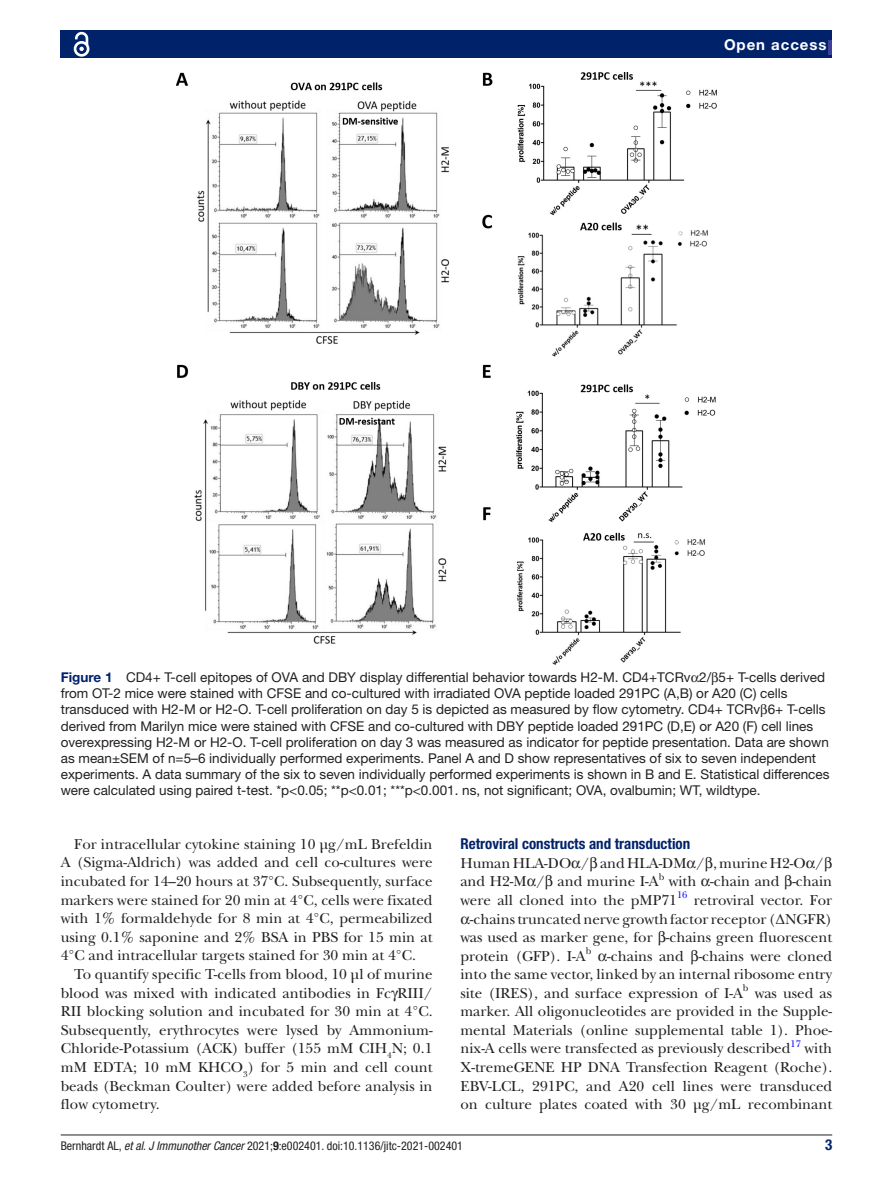
<style>
.page{position:relative;width:893px;height:1191px;background:#fff}
.page>*{position:absolute;margin:0;border:0;box-sizing:border-box;transform-origin:0 0}
.t1{font:15px/18.6px "New Baskerville";color:#231f20;text-align:justify}
.t2{font:700 condensed 15px "Helvetica Neue LT Std";color:#00226b}
.t3{font:700 15px "Helvetica Neue LT Std";letter-spacing:.065em;color:#fff}
.t4{font:13.5px/16.2px "Helvetica Neue LT Std";color:#231f20}
.t5{font:condensed 12px "Helvetica Neue LT Std";color:#231f20}
.t6{font:9.9px "New Baskerville";color:#231f20}
.s1{font-weight:700;color:#00226b}
.s2{font-family:"Times New Roman"}
.s3{font-style:italic}
.s4{font-weight:700}
</style>
<div class="page">
<hr style="left:61px;top:1134px;width:771px;height:1px;background:#231f20">
<div style="left:61px;top:31px;width:771px;height:27px;background:#00226b"></div>
<hr style="left:828px;top:40px;width:4px;height:15px;background:#414099">
<svg style="left:73px;top:31px;width:17px;height:26px"></svg>
<img style="left:176px;top:73px;width:540px;height:591px">
<p class="t3" style="left:724px;top:35px;width:104px">Open access</p>
<p class="t4" style="left:61px;top:669px;width:770px"><span class="s1">Figure 1</span> CD4+ T-cell epitopes of OVA and DBY display differential behavior towards H2-M. CD4+TCRv 2/ 5+ T-cells derived from OT-2 mice were stained with CFSE and co-cultured with irradiated OVA peptide loaded 291PC (A,B) or A20 (C) cells transduced with H2-M or H2-O. T-cell proliferation on day 5 is depicted as measured by flow cytometry. CD4+ TCRv 6+ T-cells derived from Marilyn mice were stained with CFSE and co-cultured with DBY peptide loaded 291PC (D,E) or A20 (F) cell lines overexpressing H2-M or H2-O. T-cell proliferation on day 3 was measured as indicator for peptide presentation. Data are shown as mean±SEM of n=5–6 individually performed experiments. Panel A and D show representatives of six to seven independent experiments. A data summary of the six to seven individually performed experiments is shown in B and E. Statistical differences were calculated using paired t-test. *p&lt;0.05; **p&lt;0.01; ***p&lt;0.001. ns, not significant; OVA, ovalbumin; WT, wildtype.</p>
<p class="t1" style="left:61px;top:834px;width:373px;text-indent:14px">For intracellular cytokine staining 10 µg/mL Brefeldin A (Sigma-Aldrich) was added and cell co-cultures were incubated for 14–20 hours at 37°C. Subsequently, surface markers were stained for 20 min at 4°C, cells were fixated with 1% formaldehyde for 8 min at 4°C, permeabilized using 0.1% saponine and 2% BSA in PBS for 15 min at 4°C and intracellular targets stained for 30 min at 4°C.</p>
<p class="t1" style="left:61px;top:965px;width:373px;text-indent:14px">To quantify specific T-cells from blood, 10 µl of murine blood was mixed with indicated antibodies in Fc RIII/ RII blocking solution and incubated for 30 min at 4°C.<br>Subsequently, erythrocytes were lysed by Ammonium-Chloride-Potassium (ACK) buffer (155 mM CIH<sub>4</sub>N; 0.1 mM EDTA; 10 mM KHCO<sub>3</sub>) for 5 min and cell count beads (Beckman Coulter) were added before analysis in flow cytometry.</p>
<p class="t2" style="left:460px;top:835px;width:231px">Retroviral constructs and transduction</p>
<p class="t1" style="left:460px;top:853px;width:365px">Human HLA-DO / and HLA-DM / , murine H2-O / and H2-M / and murine I-A</p>
<p class="t6" style="left:659px;top:870px;width:7px">b</p>
<p class="t1" style="left:669px;top:872px;width:165px">with -chain and -chain</p>
<p class="t1" style="left:460px;top:891px;width:373px">were all cloned into the pMP71<sup>16</sup> retroviral vector. For</p>
<p class="t1" style="left:470px;top:909px;width:364px">-chains truncated nerve growth factor receptor (<span class="s2">Δ</span>NGFR)</p>
<p class="t1" style="left:460px;top:928px;width:373px">was used as marker gene, for -chains green fluorescent</p>
<p class="t1" style="left:460px;top:946px;width:127px">protein (GFP). I-A</p>
<p class="t6" style="left:586px;top:945px;width:7px">b</p>
<p class="t1" style="left:460px;top:946px;width:373px;text-indent:147px">-chains and -chains were cloned into the same vector, linked by an internal ribosome entry site (IRES), and surface expression of I-A</p>
<p class="t6" style="left:743px;top:982px;width:7px">b</p>
<p class="t1" style="left:460px;top:983px;width:373px;text-indent:294px">was used as marker. All oligonucleotides are provided in the Supple&shy;mental Materials (online supplemental table 1). Phoe&shy;nix-A cells were transfected as previously described<sup>17</sup> with X-tremeGENE HP DNA Transfection Reagent (Roche).<br>EBV-LCL, 291PC, and A20 cell lines were transduced on culture plates coated with 30 µg/mL recombinant</p>
<p class="t5" style="left:61px;top:1138px;width:404px">Bernhardt AL, <span class="s3">et al</span>. <span class="s3">J Immunother Cancer</span> 2021;<span class="s4">9</span>:e002401. doi:10.1136/jitc-2021-002401</p>
<p class="t2" style="left:825px;top:1135px;width:9px">3</p>
</div>
